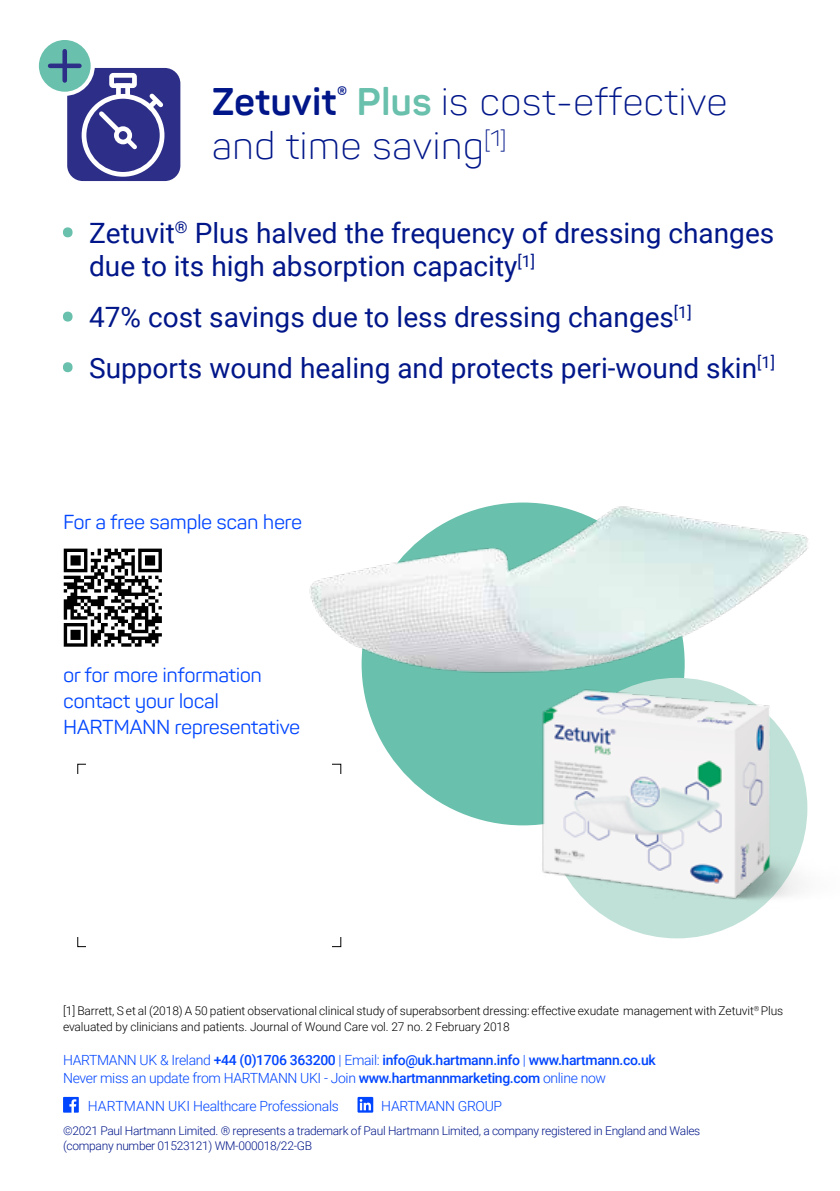
<style>
.page{position:relative;width:840px;height:1191px;background:#fff}
.page>*{position:absolute;margin:0;border:0;box-sizing:border-box;transform-origin:0 0}
.t1{font:300 38px/44px "Panton";color:#001689}
.t2{font:28px/33.6px "Roboto";color:#001689}
.t3{font:20px/26px "Panton";letter-spacing:-.025em;color:#0045ff}
.t4{font:500 14px/18.2px "Roboto";letter-spacing:-.025em;color:#0045ff}
.t5{font:300 14px "Roboto";letter-spacing:-.025em;color:#0045ff}
.t6{font:300 12px/16px "Roboto";letter-spacing:-.01em;color:#000}
.t7{font:300 12px/14.2px "Roboto";letter-spacing:-.025em;color:#001689}
.s1{font-weight:700}
.s2{font-weight:700;color:#69c0ac}
.s3{color:#69c0ac}
.s4{font-weight:300}
</style>
<div class="page">
<div style="left:65px;top:66px;width:117px;height:117px;background:#2d2e87;border-radius:18px"></div>
<div style="left:63px;top:64px;width:121px;height:121px;border:4px solid #fff;border-radius:18px"></div>
<svg style="left:82px;top:73px;width:83px;height:104px"></svg>
<svg style="left:37px;top:38px;width:56px;height:56px;background:#76c2b3"></svg>
<div style="left:35px;top:36px;width:60px;height:60px;border:4px solid #fff;border-radius:50%"></div>
<div style="left:62px;top:51px;width:5px;height:29px;background:#2d2e87"></div>
<hr style="left:50px;top:64px;width:29px;height:4px;background:#2d2e87">
<svg style="left:63px;top:1097px;width:16px;height:15px"></svg>
<svg style="left:357px;top:1097px;width:16px;height:15px"></svg>
<svg style="left:64px;top:548px;width:98px;height:98px"></svg>
<div style="left:361px;top:502px;width:323px;height:323px;background:#69c0ac;border-radius:50%"></div>
<img style="left:506px;top:701px;width:302px;height:238px">
<img style="left:309px;top:502px;width:500px;height:199px">
<h1 class="t1" style="left:211px;top:80px;width:517px"><span class="s1">Zetuvit</span><sup>®</sup> <span class="s2">Plus</span> is cost-effective and time saving<sup>[1]</sup></h1>
<h2 class="t2" style="left:89px;top:215px;width:686px;text-indent:-26px"><span class="s3">•</span> Zetuvit<sup>®</sup> Plus halved the frequency of dressing changes due to its high absorption capacity<sup>[1]</sup></h2>
<h2 class="t2" style="left:63px;top:299px;width:629px"><span class="s3">•</span> 47% cost savings due to less dressing changes<sup>[1]</sup></h2>
<h2 class="t2" style="left:63px;top:350px;width:713px"><span class="s3">•</span> Supports wound healing and protects peri-wound skin<sup>[1]</sup></h2>
<h3 class="t3" style="left:63px;top:509px;width:240px">For a free sample scan here</h3>
<h3 class="t3" style="left:63px;top:662px;width:239px">or for more information contact your local<br>HARTMANN representative</h3>
<p class="t6" style="left:63px;top:1002px;width:721px">[1] Barrett, S et al (2018) A 50 patient observational clinical study of superabsorbent dressing: effective exudate management with Zetuvit<sup>®</sup> Plus evaluated by clinicians and patients. Journal of Wound Care vol. 27 no. 2 February 2018</p>
<p class="t4" style="left:63px;top:1050px;width:594px"><span class="s4">HARTMANN UK &amp; Ireland</span> +44 (0)1706 363200 <span class="s4">| Email:</span> info@uk.hartmann.info <span class="s4">|</span> www.hartmann.co.uk<br><span class="s4">Never miss an update from HARTMANN UKI - Join</span> www.hartmannmarketing.com <span class="s4">online now</span></p>
<p class="t5" style="left:88px;top:1096px;width:252px">HARTMANN UKI Healthcare Professionals</p>
<p class="t5" style="left:381px;top:1096px;width:122px">HARTMANN GROUP</p>
<p class="t7" style="left:63px;top:1123px;width:638px">©2021 Paul Hartmann Limited. ® represents a trademark of Paul Hartmann Limited, a company registered in England and Wales (company number 01523121) WM-000018/22-GB</p>
</div>
